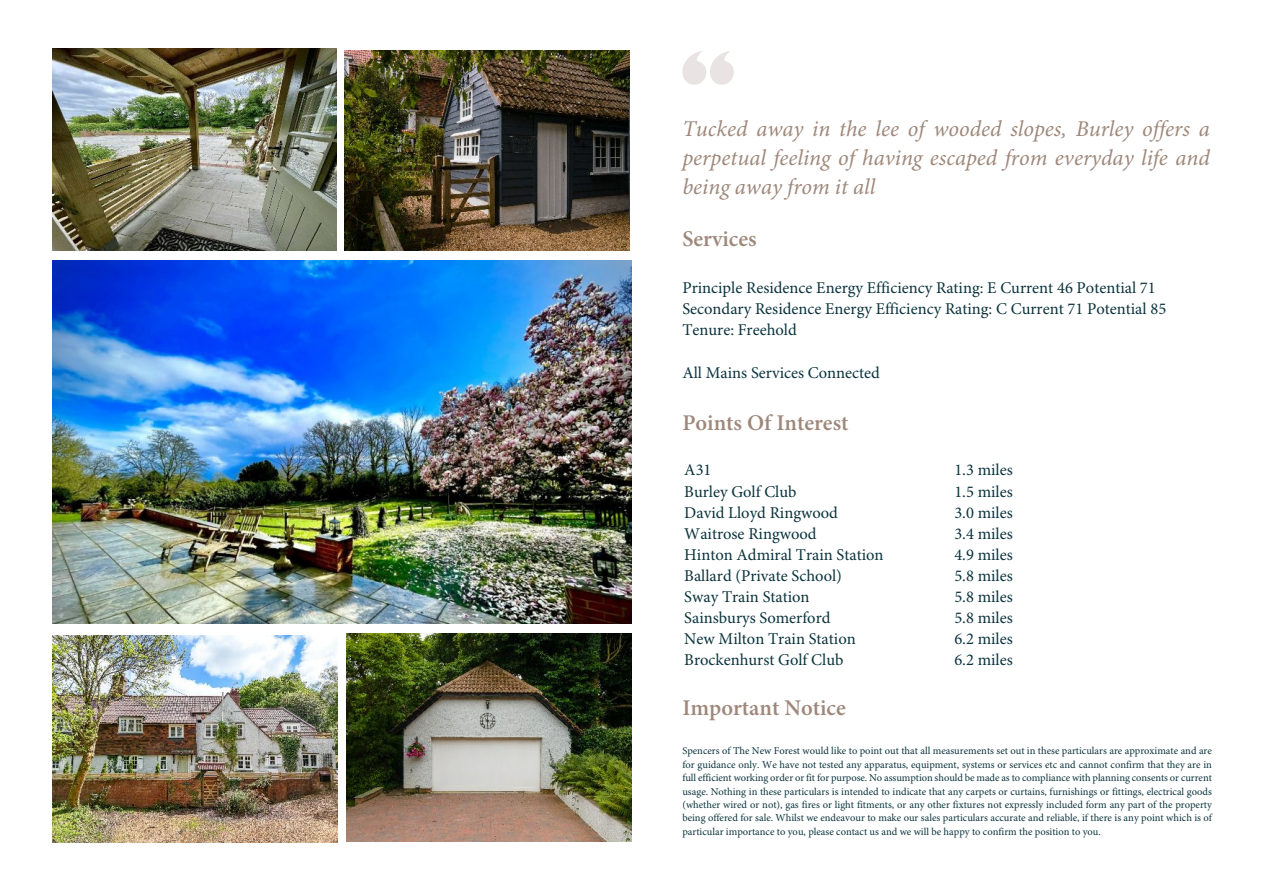
<style>
.page{position:relative;width:1263px;height:893px;background:#fff}
.page>*{position:absolute;margin:0;border:0;box-sizing:border-box;transform-origin:0 0}
.t1{font:italic 22.5px/28.8px "Minion Pro";color:#9e887b;text-align:justify}
.t2{font:600 22.5px "Minion Pro";color:#9e887b}
.t3{font:16.5px/21.1px "Minion Pro";color:#0b333d}
.t4{font:10.5px/13.4px "Minion Pro";color:#0b333d;text-align:justify}
</style>
<div class="page">
<img style="left:52px;top:49px;width:284px;height:201px">
<img style="left:344px;top:50px;width:286px;height:200px">
<img style="left:52px;top:261px;width:580px;height:363px">
<svg style="left:682px;top:51px;width:52px;height:34px"></svg>
<img style="left:52px;top:635px;width:286px;height:208px">
<img style="left:346px;top:634px;width:286px;height:207px">
<h1 class="t1" style="left:682px;top:117px;width:529px">Tucked away in the lee of wooded slopes, Burley offers a perpetual feeling of having escaped from everyday life and being away from it all</h1>
<h1 class="t2" style="left:682px;top:230px;width:76px">Services</h1>
<h2 class="t3" style="left:682px;top:279px;width:485px">Principle Residence Energy Efficiency Rating: E Current 46 Potential 71<br>Secondary Residence Energy Efficiency Rating: C Current 71 Potential 85<br>Tenure: Freehold</h2>
<h2 class="t3" style="left:682px;top:363px;width:199px">All Mains Services Connected</h2>
<h1 class="t2" style="left:682px;top:413px;width:168px">Points Of Interest</h1>
<h2 class="t3" style="left:684px;top:461px;width:29px">A31</h2>
<h2 class="t3" style="left:954px;top:461px;width:60px">1.3 miles</h2>
<h2 class="t3" style="left:684px;top:482px;width:114px">Burley Golf Club</h2>
<h2 class="t3" style="left:954px;top:482px;width:60px">1.5 miles</h2>
<h2 class="t3" style="left:684px;top:503px;width:155px">David Lloyd Ringwood</h2>
<h2 class="t3" style="left:954px;top:503px;width:60px">3.0 miles</h2>
<h2 class="t3" style="left:684px;top:524px;width:134px">Waitrose Ringwood</h2>
<h2 class="t3" style="left:954px;top:524px;width:60px">3.4 miles</h2>
<h2 class="t3" style="left:684px;top:545px;width:201px">Hinton Admiral Train Station</h2>
<h2 class="t3" style="left:954px;top:545px;width:60px">4.9 miles</h2>
<h2 class="t3" style="left:684px;top:567px;width:159px">Ballard (Private School)</h2>
<h2 class="t3" style="left:954px;top:567px;width:60px">5.8 miles</h2>
<h2 class="t3" style="left:684px;top:588px;width:127px">Sway Train Station</h2>
<h2 class="t3" style="left:954px;top:588px;width:60px">5.8 miles</h2>
<h2 class="t3" style="left:684px;top:609px;width:148px">Sainsburys Somerford</h2>
<h2 class="t3" style="left:954px;top:609px;width:60px">5.8 miles</h2>
<h2 class="t3" style="left:684px;top:630px;width:173px">New Milton Train Station</h2>
<h2 class="t3" style="left:954px;top:630px;width:60px">6.2 miles</h2>
<h2 class="t3" style="left:684px;top:651px;width:161px">Brockenhurst Golf Club</h2>
<h2 class="t3" style="left:954px;top:651px;width:60px">6.2 miles</h2>
<h1 class="t2" style="left:682px;top:698px;width:165px">Important Notice</h1>
<p class="t4" style="left:682px;top:745px;width:531px">Spencers of The New Forest would like to point out that all measurements set out in these particulars are approximate and are for guidance only. We have not tested any apparatus, equipment, systems or services etc and cannot confirm that they are in full efficient working order or fit for purpose. No assumption should be made as to compliance with planning consents or current usage. Nothing in these particulars is intended to indicate that any carpets or curtains, furnishings or fittings, electrical goods (whether wired or not), gas fires or light fitments, or any other fixtures not expressly included form any part of the property being offered for sale. Whilst we endeavour to make our sales particulars accurate and reliable, if there is any point which is of particular importance to you, please contact us and we will be happy to confirm the position to you.</p>
</div>
